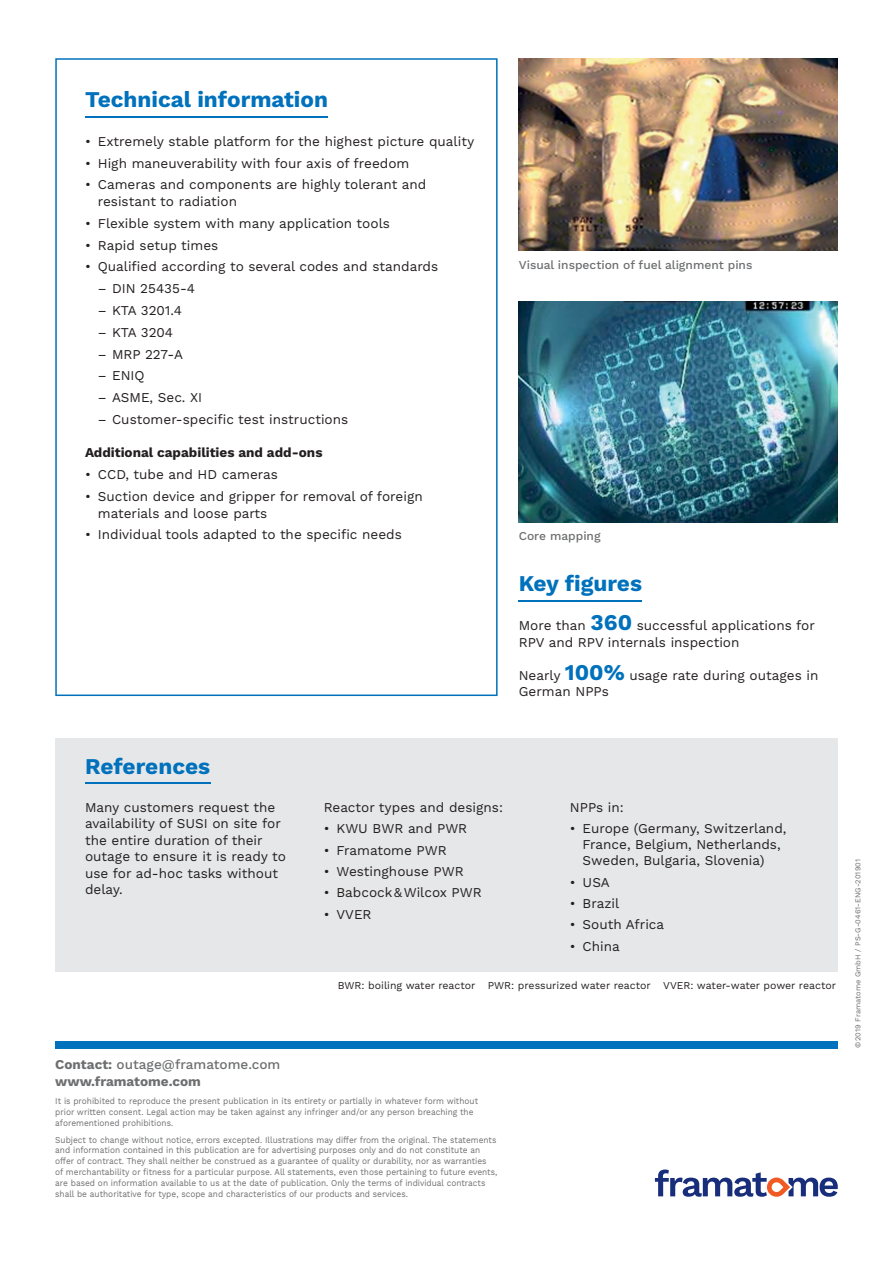
<style>
.page{position:relative;width:893px;height:1263px;background:#fff}
.page>*{position:absolute;margin:0;border:0;box-sizing:border-box;transform-origin:0 0}
.t1{font:700 22.5px "Work Sans";color:#0071bc}
.t2{font:13.5px/16.5px "Work Sans";color:#231f20}
.t3{font:700 13.5px/16.5px "Work Sans";color:#6d6e70}
.t4{font:700 13.5px "Work Sans";color:#231f20}
.t5{font:500 12px "Work Sans";color:#6d6e70}
.t6{font:10.5px "Work Sans";color:#231f20}
.t7{font:9px/10.8px "Work Sans";color:#6d6e70;scale:.92 1}
.t8{font:7.5px "Work Sans";color:#6d6e70}
.s1{font-weight:700;font-size:22.5px;color:#0071bc}
.s2{font-weight:500}
</style>
<div class="page">
<div style="left:55px;top:739px;width:783px;height:233px;background:#e6e7e8"></div>
<img style="left:519px;top:58px;width:319px;height:193px">
<div style="left:55px;top:1041px;width:783px;height:7px;background:#0071bc"></div>
<svg style="left:655px;top:1170px;width:183px;height:27px"></svg>
<hr style="left:519px;top:600px;width:123px;height:2px;background:#0071bc">
<svg style="left:55px;top:58px;width:442px;height:638px"></svg>
<hr style="left:85px;top:117px;width:243px;height:1px;background:#0071bc">
<hr style="left:85px;top:783px;width:125px;height:1px;background:#0071bc">
<img style="left:519px;top:302px;width:319px;height:221px">
<h1 class="t1" style="left:85px;top:91px;width:244px">Technical information</h1>
<p class="t2" style="left:85px;top:134px;width:391px">• Extremely stable platform for the highest picture quality</p>
<p class="t2" style="left:85px;top:156px;width:326px">• High maneuverability with four axis of freedom</p>
<p class="t2" style="left:98px;top:178px;width:330px;text-indent:-13px">• Cameras and components are highly tolerant and resistant to radiation</p>
<p class="t2" style="left:85px;top:216px;width:306px">• Flexible system with many application tools</p>
<p class="t2" style="left:85px;top:238px;width:135px">• Rapid setup times</p>
<p class="t2" style="left:85px;top:260px;width:355px">• Qualified according to several codes and standards</p>
<p class="t2" style="left:98px;top:281px;width:99px">– DIN 25435-4</p>
<p class="t2" style="left:98px;top:303px;width:86px">– KTA 3201.4</p>
<p class="t2" style="left:98px;top:325px;width:77px">– KTA 3204</p>
<p class="t2" style="left:98px;top:347px;width:87px">– MRP 227-A</p>
<p class="t2" style="left:98px;top:369px;width:48px">– ENIQ</p>
<p class="t2" style="left:98px;top:391px;width:106px">– ASME, Sec. XI</p>
<p class="t2" style="left:98px;top:412px;width:252px">– Customer-specific test instructions</p>
<p class="t4" style="left:85px;top:448px;width:239px">Additional capabilities and add-ons</p>
<p class="t2" style="left:85px;top:468px;width:194px">• CCD, tube and HD cameras</p>
<p class="t2" style="left:98px;top:489px;width:326px;text-indent:-13px">• Suction device and gripper for removal of foreign materials and loose parts</p>
<p class="t2" style="left:85px;top:528px;width:318px">• Individual tools adapted to the specific needs</p>
<p class="t5" style="left:519px;top:260px;width:235px">Visual inspection of fuel alignment pins</p>
<p class="t5" style="left:519px;top:531px;width:83px">Core mapping</p>
<h1 class="t1" style="left:519px;top:575px;width:125px">Key figures</h1>
<p class="t2" style="left:519px;top:618px;width:298px">More than <span class="s1">360</span> successful applications for<br>RPV and RPV internals inspection</p>
<p class="t2" style="left:519px;top:668px;width:301px">Nearly <span class="s1">100%</span> usage rate during outages in<br>German NPPs</p>
<h1 class="t1" style="left:85px;top:757px;width:127px">References</h1>
<p class="t2" style="left:85px;top:800px;width:202px">Many customers request the availability of SUSI on site for the entire duration of their outage to ensure it is ready to use for ad-hoc tasks without delay.</p>
<p class="t2" style="left:324px;top:800px;width:181px">Reactor types and designs:</p>
<p class="t2" style="left:324px;top:822px;width:145px">• KWU BWR and PWR</p>
<p class="t2" style="left:324px;top:843px;width:124px">• Framatome PWR</p>
<p class="t2" style="left:324px;top:864px;width:141px">• Westinghouse PWR</p>
<p class="t2" style="left:324px;top:886px;width:159px">• Babcock &amp; Wilcox PWR</p>
<p class="t2" style="left:324px;top:907px;width:49px">• VVER</p>
<p class="t2" style="left:570px;top:800px;width:56px">NPPs in:</p>
<p class="t2" style="left:583px;top:822px;width:205px;line-height:16px;text-indent:-13px">• Europe (Germany, Switzerland,<br>France, Belgium, Netherlands,<br>Sweden, Bulgaria, Slovenia)</p>
<p class="t2" style="left:570px;top:875px;width:41px">• USA</p>
<p class="t2" style="left:570px;top:896px;width:51px">• Brazil</p>
<p class="t2" style="left:570px;top:918px;width:96px">• South Africa</p>
<p class="t2" style="left:570px;top:939px;width:51px">• China</p>
<p class="t6" style="left:338px;top:981px;width:500px">BWR: boiling water reactor PWR: pressurized water reactor VVER: water-water power reactor</p>
<p class="t3" style="left:55px;top:1058px;width:227px">Contact: <span class="s2">outage@framatome.com </span>www.framatome.com</p>
<p class="t7" style="left:55px;top:1097px;width:461px">It is prohibited to reproduce the present publication in its entirety or partially in whatever form without prior written consent. Legal action may be taken against any infringer and/or any person breaching the aforementioned prohibitions.</p>
<p class="t7" style="left:55px;top:1135px;width:482px">Subject to change without notice, errors excepted. Illustrations may differ from the original. The statements and information contained in this publication are for advertising purposes only and do not constitute an offer of contract. They shall neither be construed as a guarantee of quality or durability, nor as warranties<br>of merchantability or fitness for a particular purpose. All statements, even those pertaining to future events, are based on information available to us at the date of publication. Only the terms of individual contracts shall be authoritative for type, scope and characteristics of our products and services.</p>
<p class="t8" style="left:855px;top:1048px;width:191px;rotate:-90deg">© 2019 Framatome GmbH / PS-G-0461-ENG-201901</p>
</div>
